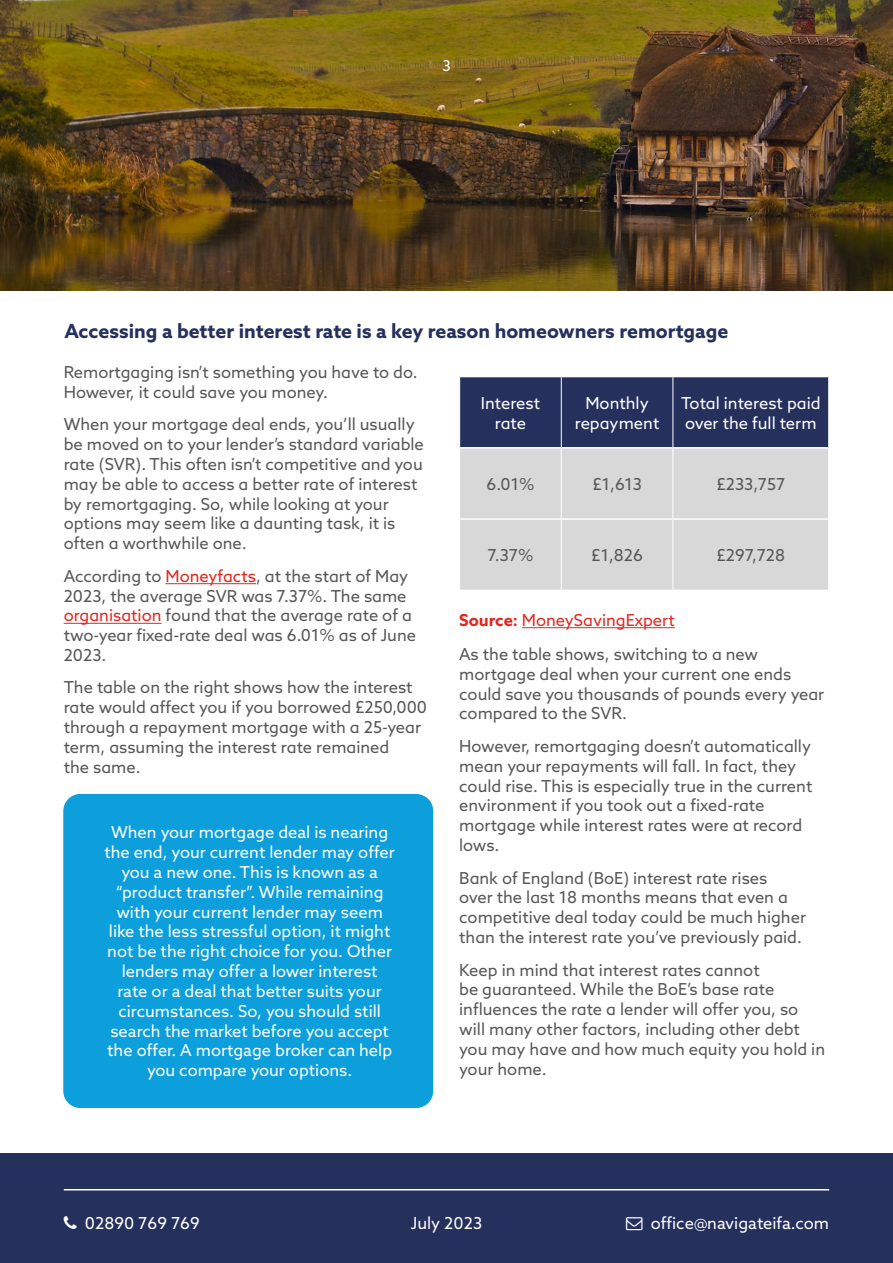
<style>
.page{position:relative;width:893px;height:1263px;background:#fff}
.page>*{position:absolute;margin:0;border:0;box-sizing:border-box;transform-origin:0 0}
.t1{font:700 19.5px "Azo Sans";color:#25305d}
.t2{font:16.5px/19.8px "Azo Sans";color:#575756}
.t3{font:16.5px/19.8px "Azo Sans";color:#fff;text-align:center}
.t4{font:15px "Azo Sans";color:#fff}
.s1{color:#e2271f}
.s2{font-weight:700;color:#e2271f}
</style>
<div class="page">
<div style="left:0;top:1153px;width:893px;height:110px;background:#25305d"></div>
<hr style="left:64px;top:1189px;width:765px;height:1px;background:#fff">
<hr style="left:165px;top:583px;width:91px;height:1px;background:#e2271f">
<hr style="left:64px;top:623px;width:98px;height:1px;background:#e2271f">
<div style="left:63px;top:794px;width:370px;height:314px;background:#0c9fdb;border-radius:17px"></div>
<img style="left:0;top:0;width:893px;height:290px">
<div style="left:460px;top:377px;width:368px;height:70px;background:#25305d"></div>
<div style="left:460px;top:449px;width:368px;height:141px;background:#d8d8d8"></div>
<hr style="left:460px;top:518px;width:101px;height:2px;background:#fff">
<hr style="left:561px;top:518px;width:112px;height:2px;background:#fff">
<hr style="left:673px;top:518px;width:155px;height:2px;background:#fff">
<hr style="left:561px;top:377px;width:1px;height:70px;background:#fff">
<hr style="left:672px;top:377px;width:1px;height:70px;background:#fff">
<hr style="left:561px;top:449px;width:1px;height:69px;background:#fff">
<hr style="left:672px;top:449px;width:1px;height:69px;background:#fff">
<hr style="left:561px;top:520px;width:1px;height:70px;background:#fff">
<hr style="left:672px;top:520px;width:1px;height:70px;background:#fff">
<hr style="left:522px;top:627px;width:153px;height:1px;background:#e2271f">
<p class="t4" style="left:442px;top:56px;width:10px">3</p>
<p class="t1" style="left:64px;top:318px;width:665px">Accessing a better interest rate is a key reason homeowners remortgage</p>
<p class="t2" style="left:64px;top:362px;width:356px">Remortgaging isn’t something you have to do.<br>However, it could save you money.</p>
<p class="t2" style="left:64px;top:414px;width:362px">When your mortgage deal ends, you’ll usually be moved on to your lender’s standard variable rate (SVR). This often isn’t competitive and you may be able to access a better rate of interest by remortgaging. So, while looking at your options may seem like a daunting task, it is often a worthwhile one.</p>
<p class="t2" style="left:64px;top:566px;width:354px">According to <span class="s1">Moneyfacts</span>, at the start of May 2023, the average SVR was 7.37%. The same <span class="s1">organisation</span> found that the average rate of a two-year fixed-rate deal was 6.01% as of June 2023.</p>
<p class="t2" style="left:64px;top:677px;width:365px">The table on the right shows how the interest rate would affect you if you borrowed £250,000 through a repayment mortgage with a 25-year term, assuming the interest rate remained<br>the same.</p>
<p class="t3" style="left:481px;top:393px;width:61px">Interest rate</p>
<p class="t3" style="left:575px;top:393px;width:86px">Monthly repayment</p>
<p class="t3" style="left:681px;top:393px;width:141px;text-align:left">Total interest paid over the full term</p>
<p class="t2" style="left:486px;top:474px;width:50px">6.01%</p>
<p class="t2" style="left:592px;top:474px;width:51px">£1,613</p>
<p class="t2" style="left:716px;top:474px;width:70px">£233,757</p>
<p class="t2" style="left:487px;top:545px;width:47px">7.37%</p>
<p class="t2" style="left:591px;top:545px;width:53px">£1,826</p>
<p class="t2" style="left:716px;top:545px;width:70px">£297,728</p>
<p class="t2" style="left:459px;top:602px;width:300px;line-height:34.3px"><span class="s2">Source:</span> <span class="s1">MoneySavingExpert<br></span>As the table shows, switching to a new</p>
<p class="t2" style="left:459px;top:664px;width:367px">mortgage deal when your current one ends could save you thousands of pounds every year compared to the SVR.</p>
<p class="t2" style="left:459px;top:736px;width:355px">However, remortgaging doesn’t automatically mean your repayments will fall. In fact, they could rise. This is especially true in the current environment if you took out a fixed-rate mortgage while interest rates were at record lows.</p>
<p class="t2" style="left:459px;top:867px;width:348px">Bank of England (BoE) interest rate rises<br>over the last 18 months means that even a competitive deal today could be much higher than the interest rate you’ve previously paid.</p>
<p class="t2" style="left:459px;top:959px;width:367px">Keep in mind that interest rates cannot<br>be guaranteed. While the BoE’s base rate influences the rate a lender will offer you, so will many other factors, including other debt you may have and how much equity you hold in your home.</p>
<p class="t3" style="left:104px;top:822px;width:292px">When your mortgage deal is nearing the end, your current lender may offer you a new one. This is known as a “product transfer”. While remaining with your current lender may seem like the less stressful option, it might not be the right choice for you. Other lenders may offer a lower interest<br>rate or a deal that better suits your circumstances. So, you should still search the market before you accept the offer. A mortgage broker can help you compare your options.</p>
<p class="t3" style="left:85px;top:1213px;width:116px">02890 769 769</p>
<p class="t3" style="left:411px;top:1213px;width:73px">July 2023</p>
<p class="t3" style="left:651px;top:1213px;width:180px">office@navigateifa.com</p>
</div>
